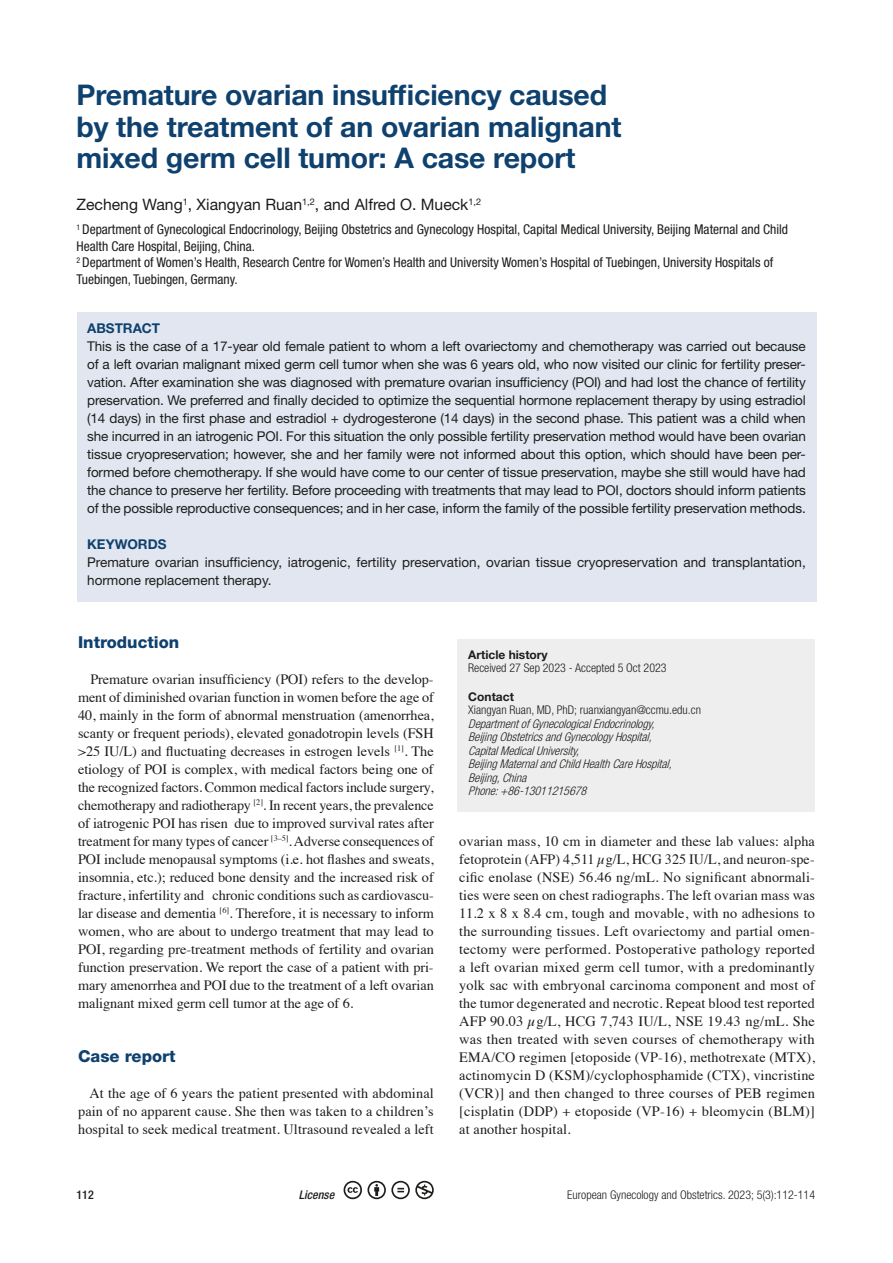
<style>
.page{position:relative;width:893px;height:1263px;background:#fff}
.page>*{position:absolute;margin:0;border:0;box-sizing:border-box;transform-origin:0 0}
.articoli__TITOLO{font:700 28.5px "Helvetica Neue LT Std";letter-spacing:-.005em;color:#0f416f}
.articoli__TITOLETTO{font:800 16.5px "Helvetica Neue LT Std";color:#0f416f}
.articoli__NOMI_AUTOR{font:15.75px "Helvetica Neue LT Std";color:#1d1d1b}
.articoli__TESTO{font:14.25px/18px "Times";letter-spacing:.01em;color:#1d1d1b;text-align:justify}
.articoli__TESTO_ABST{font:13.5px/18px "Helvetica Neue LT Std";color:#1d1d1b;text-align:justify}
.articoli__ISTITUTI{font:condensed 13.5px/16.5px "Helvetica Neue LT Std";color:#1d1d1b}
.t1{font:700 13.5px "Helvetica Neue LT Std";color:#0f416f}
.t2{font:italic 300 condensed 12px "Helvetica Neue LT Std";color:#1d1d1b}
.t3{font:300 condensed 12px "Helvetica Neue LT Std";color:#1d1d1b}
.t4{font:700 12px "Helvetica Neue LT Std";color:#1d1d1b}
.t5{font:italic 500 condensed 12px "Helvetica Neue LT Std";color:#1d1d1b}
.t6{font:500 condensed 12px "Helvetica Neue LT Std";color:#1d1d1b}
</style>
<div class="page">
<svg style="left:344px;top:1181px;width:90px;height:18px"></svg>
<div style="left:77px;top:312px;width:739px;height:290px;background:#e1e6f0"></div>
<div style="left:458px;top:639px;width:357px;height:173px;background:#eee"></div>
<p class="articoli__TITOLO" style="left:77px;top:78px;width:532px">Premature ovarian insufficiency caused</p>
<p class="articoli__TITOLO" style="left:77px;top:109px;width:546px">by the treatment of an ovarian malignant</p>
<p class="articoli__TITOLO" style="left:77px;top:141px;width:500px">mixed germ cell tumor: A case report</p>
<p class="articoli__NOMI_AUTOR" style="left:77px;top:195px;width:406px">Zecheng Wang<sup>1</sup>, Xiangyan Ruan<sup>1,2</sup>, and Alfred O. Mueck<sup>1,2</sup></p>
<p class="articoli__ISTITUTI" style="left:77px;top:221px;width:713px"><sup>1</sup> Department of Gynecological Endocrinology, Beijing Obstetrics and Gynecology Hospital, Capital Medical University, Beijing Maternal and Child<br>Health Care Hospital, Beijing, China.</p>
<p class="articoli__ISTITUTI" style="left:77px;top:254px;width:698px"><sup>2</sup> Department of Women’s Health, Research Centre for Women’s Health and University Women’s Hospital of Tuebingen, University Hospitals of<br>Tuebingen, Tuebingen, Germany.</p>
<p class="t1" style="left:87px;top:320px;width:75px">ABSTRACT</p>
<p class="articoli__TESTO_ABST" style="left:87px;top:337px;width:720px">This is the case of a 17-year old female patient to whom a left ovariectomy and chemotherapy was carried out because of a left ovarian malignant mixed germ cell tumor when she was 6 years old, who now visited our clinic for fertility preser&shy;vation. After examination she was diagnosed with premature ovarian insufficiency (POI) and had lost the chance of fertility preservation. We preferred and finally decided to optimize the sequential hormone replacement therapy by using estradiol (14 days) in the first phase and estradiol + dydrogesterone (14 days) in the second phase. This patient was a child when she incurred in an iatrogenic POI. For this situation the only possible fertility preservation method would have been ovarian tissue cryopreservation; however, she and her family were not informed about this option, which should have been per&shy;formed before chemotherapy. If she would have come to our center of tissue preservation, maybe she still would have had the chance to preserve her fertility. Before proceeding with treatments that may lead to POI, doctors should inform patients of the possible reproductive consequences; and in her case, inform the family of the possible fertility preservation methods.</p>
<p class="t1" style="left:87px;top:536px;width:81px">KEYWORDS</p>
<p class="articoli__TESTO_ABST" style="left:87px;top:553px;width:720px">Premature ovarian insufficiency, iatrogenic, fertility preservation, ovarian tissue cryopreservation and transplantation, hormone replacement therapy.</p>
<p class="articoli__TITOLETTO" style="left:78px;top:632px;width:103px">Introduction</p>
<p class="articoli__TESTO" style="left:78px;top:669px;width:357px;text-indent:12px">Premature ovarian insufficiency (POI) refers to the develop&shy;ment of diminished ovarian function in women before the age of 40, mainly in the form of abnormal menstruation (amenorrhea, scanty or frequent periods), elevated gonadotropin levels (FSH &gt;25 IU/L) and fluctuating decreases in estrogen levels <sup>[1]</sup>. The etiology of POI is complex, with medical factors being one of the recognized factors. Common medical factors include surgery, chemotherapy and radiotherapy <sup>[2]</sup>. In recent years, the prevalence of iatrogenic POI has risen due to improved survival rates after treatment for many types of cancer <sup>[3–5]</sup>. Adverse consequences of POI include menopausal symptoms (i.e. hot flashes and sweats, insomnia, etc.); reduced bone density and the increased risk of fracture, infertility and chronic conditions such as cardiovascu&shy;lar disease and dementia <sup>[6]</sup>. Therefore, it is necessary to inform women, who are about to undergo treatment that may lead to POI, regarding pre-treatment methods of fertility and ovarian function preservation. We report the case of a patient with pri&shy;mary amenorrhea and POI due to the treatment of a left ovarian malignant mixed germ cell tumor at the age of 6.</p>
<p class="articoli__TITOLETTO" style="left:78px;top:1046px;width:99px">Case report</p>
<p class="articoli__TESTO" style="left:78px;top:1083px;width:357px;text-indent:11px">At the age of 6 years the patient presented with abdominal pain of no apparent cause. She then was taken to a children’s hospital to seek medical treatment. Ultrasound revealed a left</p>
<p class="t4" style="left:468px;top:647px;width:81px">Article history</p>
<p class="t3" style="left:468px;top:661px;width:200px">Received 27 Sep 2023 - Accepted 5 Oct 2023</p>
<p class="t4" style="left:468px;top:689px;width:47px">Contact</p>
<p class="t3" style="left:468px;top:703px;width:234px">Xiangyan Ruan, MD, PhD; ruanxiangyan@ccmu.edu.cn</p>
<p class="t2" style="left:468px;top:717px;width:191px">DepartmentofGynecologicalEndocrinology,</p>
<p class="t2" style="left:468px;top:730px;width:189px">Beij ingObstetricsandGynecologyHospital,</p>
<p class="t2" style="left:468px;top:744px;width:116px">CapitalMedicalUniversity,</p>
<p class="t2" style="left:468px;top:757px;width:209px">BeijingMaternalandChildHealthCareHospital,</p>
<p class="t2" style="left:468px;top:771px;width:63px">Beijing,China</p>
<p class="t2" style="left:468px;top:784px;width:123px">Phone:+86-13011215678</p>
<p class="articoli__TESTO" style="left:459px;top:831px;width:357px">ovarian mass, 10 cm in diameter and these lab values: alpha fetoprotein (AFP) 4,511 µg/L, HCG 325 IU/L, and neuron-spe&shy;cific enolase (NSE) 56.46 ng/mL. No significant abnormali&shy;ties were seen on chest radiographs. The left ovarian mass was 11.2 x 8 x 8.4 cm, tough and movable, with no adhesions to the surrounding tissues. Left ovariectomy and partial omen&shy;tectomy were performed. Postoperative pathology reported a left ovarian mixed germ cell tumor, with a predominantly yolk sac with embryonal carcinoma component and most of the tumor degenerated and necrotic. Repeat blood test reported AFP 90.03 µg/L, HCG 7,743 IU/L, NSE 19.43 ng/mL. She was then treated with seven courses of chemotherapy with EMA/CO regimen [etoposide (VP-16), methotrexate (MTX), actinomycin D (KSM)/cyclophosphamide (CTX), vincristine (VCR)] and then changed to three courses of PEB regimen [cisplatin (DDP) + etoposide (VP-16) + bleomycin (BLM)] at another hospital.</p>
<p class="t6" style="left:77px;top:1188px;width:19px">112</p>
<p class="t5" style="left:299px;top:1188px;width:37px">License</p>
<p class="t3" style="left:567px;top:1188px;width:249px">European Gynecology and Obstetrics. 2023; 5(3):112-114</p>
</div>
